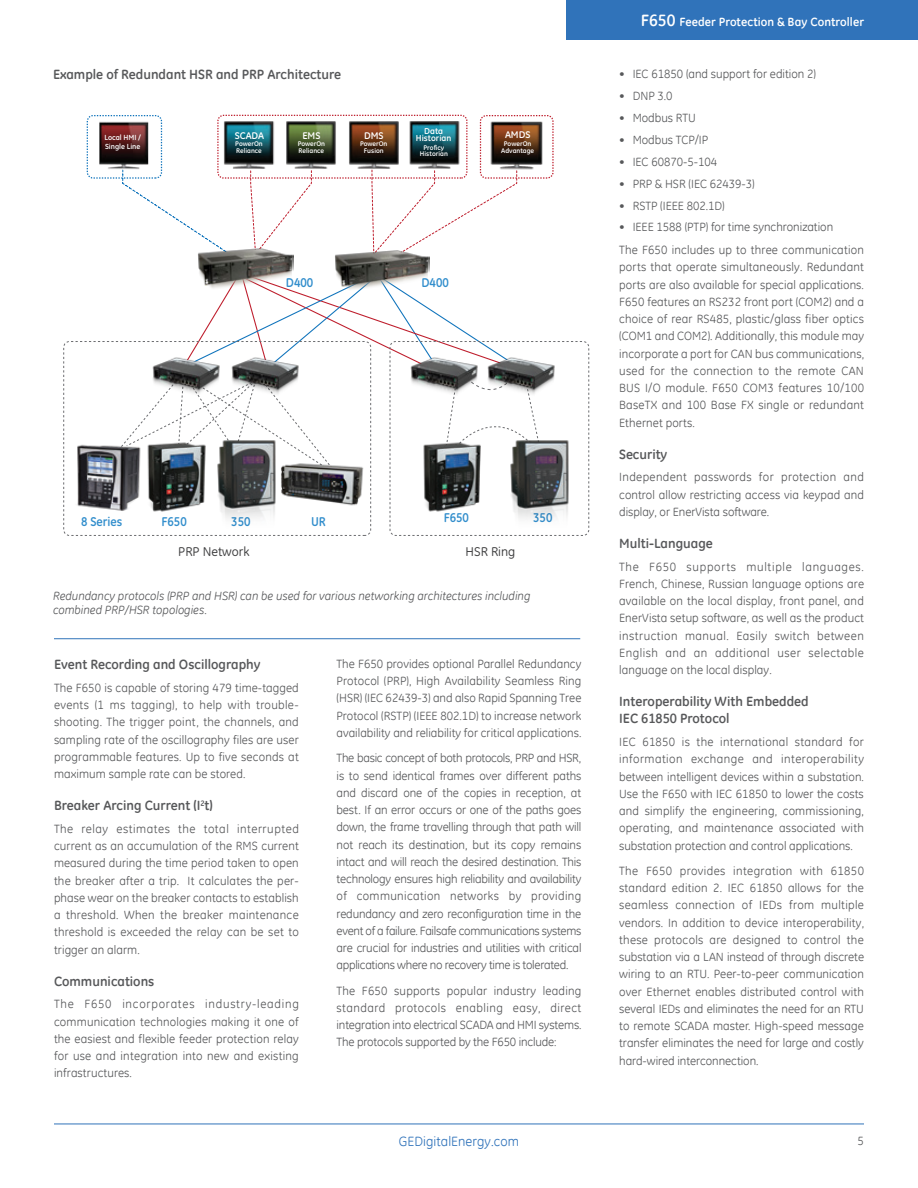
<style>
.page{position:relative;width:918px;height:1188px;background:#fff}
.page>*{position:absolute;margin:0;border:0;box-sizing:border-box;transform-origin:0 0}
.Sub-Section_heading{font:700 13.5px/17.2px "GE Inspira";color:#57585a}
.t1{font:13.5px "GE Inspira";letter-spacing:.005em;color:#3073ba}
.t2{font:700 13.05px "GE Inspira";color:#328ecc;scale:.93 1}
.t3{font:13.05px "GE Inspira";color:#3e3e3f}
.Copy{font:12px/17.2px "GE Inspira";color:#57585a;text-align:justify}
.Annotaions{font:italic 12px/13.5px "GE Inspira";color:#57585a}
.t4{font:700 12px "GE Inspira";letter-spacing:.005em;color:#fff}
.t5{font:700 9.9px "GE Inspira";color:#fff}
.t6{font:700 8.7px/7.5px "GE Inspira";color:#fff;text-align:center}
.t7{font:700 7.5px/9px "GE Inspira";color:#fff}
.t8{font:700 6.9px/6.9px "GE Inspira";color:#fff;text-align:center}
.s1{font-size:16.5px}
</style>
<div class="page">
<div style="left:566px;top:0;width:352px;height:40px;background:#3073ba"></div>
<hr style="left:54px;top:1124px;width:810px;height:1px;background:#3073ba">
<hr style="left:54px;top:638px;width:526px;height:1px;background:#3073ba">
<svg style="left:250px;top:170px;width:62px;height:87px"></svg>
<svg style="left:160px;top:169px;width:62px;height:77px"></svg>
<img style="left:224px;top:121px;width:236px;height:47px">
<img style="left:99px;top:117px;width:61px;height:92px">
<img style="left:490px;top:121px;width:60px;height:56px">
<div style="left:480px;top:115px;width:74px;height:64px;border:1px dashed #be1d2c;border-radius:6px"></div>
<div style="left:217px;top:115px;width:250px;height:64px;border:1px dashed #be1d2c;border-radius:6px"></div>
<div style="left:87px;top:115px;width:75px;height:64px;border:1px dashed #1074bc;border-radius:6px"></div>
<svg style="left:371px;top:169px;width:147px;height:78px"></svg>
<img style="left:198px;top:246px;width:95px;height:28px">
<img style="left:335px;top:247px;width:95px;height:27px">
<img style="left:160px;top:470px;width:45px;height:42px">
<img style="left:423px;top:470px;width:57px;height:42px">
<img style="left:217px;top:470px;width:52px;height:49px">
<img style="left:510px;top:440px;width:59px;height:79px">
<img style="left:77px;top:444px;width:83px;height:68px">
<img style="left:269px;top:470px;width:94px;height:46px">
<div style="left:63px;top:341px;width:308px;height:195px;border:1px dashed #6c6d70;border-radius:6px"></div>
<div style="left:390px;top:341px;width:199px;height:195px;border:1px dashed #6c6d70;border-radius:6px"></div>
<svg style="left:118px;top:274px;width:423px;height:196px"></svg>
<img style="left:405px;top:348px;width:150px;height:72px">
<p class="Sub-Section_heading" style="left:53px;top:66px;width:290px">Example of Redundant HSR and PRP Architecture</p>
<p class="t6" style="left:416px;top:127px;width:37px">Data<br>Historian</p>
<p class="t5" style="left:302px;top:129px;width:19px">EMS</p>
<p class="t5" style="left:364px;top:129px;width:21px">DMS</p>
<p class="t5" style="left:505px;top:128px;width:27px">AMDS</p>
<p class="t7" style="left:104px;top:133px;width:38px">Local HMI /<br>Single Line</p>
<p class="t5" style="left:235px;top:129px;width:31px">SCADA</p>
<p class="t8" style="left:235px;top:140px;width:29px;text-align:left">PowerOn<br>Reliance</p>
<p class="t8" style="left:298px;top:140px;width:29px;text-align:left">PowerOn<br>Reliance</p>
<p class="t8" style="left:360px;top:140px;width:29px">PowerOn<br>Fusion</p>
<p class="t8" style="left:501px;top:140px;width:34px">PowerOn<br>Advantage</p>
<p class="t8" style="left:420px;top:144px;width:29px">Proficy<br>Historian</p>
<p class="t2" style="left:286px;top:274px;width:31px">D400</p>
<p class="t2" style="left:421px;top:274px;width:31px">D400</p>
<p class="t2" style="left:81px;top:513px;width:46px">8 Series</p>
<p class="t2" style="left:161px;top:513px;width:29px">F650</p>
<p class="t2" style="left:231px;top:513px;width:22px">350</p>
<p class="t2" style="left:311px;top:513px;width:17px">UR</p>
<p class="t2" style="left:444px;top:509px;width:29px">F650</p>
<p class="t2" style="left:533px;top:509px;width:22px">350</p>
<p class="t3" style="left:178px;top:544px;width:73px">PRP Network</p>
<p class="t3" style="left:466px;top:544px;width:51px">HSR Ring</p>
<p class="Annotaions" style="left:53px;top:589px;width:479px">Redundancy protocols (PRP and HSR) can be used for various networking architectures including combined PRP/HSR topologies.</p>
<p class="Sub-Section_heading" style="left:54px;top:656px;width:208px">Event Recording and Oscillography</p>
<p class="Copy" style="left:54px;top:679px;width:246px">The F650 is capable of storing 479 time-tagged events (1 ms tagging), to help with trouble&shy;shooting. The trigger point, the channels, and sampling rate of the oscillography files are user programmable features. Up to five seconds at maximum sample rate can be stored.</p>
<p class="Sub-Section_heading" style="left:54px;top:797px;width:160px">Breaker Arcing Current (I<sup>2</sup>t)</p>
<p class="Copy" style="left:54px;top:820px;width:246px">The relay estimates the total interrupted current as an accumulation of the RMS current measured during the time period taken to open the breaker after a trip. It calculates the per&shy;phase wear on the breaker contacts to establish a threshold. When the breaker maintenance threshold is exceeded the relay can be set to trigger an alarm.</p>
<p class="Sub-Section_heading" style="left:54px;top:972px;width:102px">Communications</p>
<p class="Copy" style="left:54px;top:995px;width:246px">The F650 incorporates industry-leading communication technologies making it one of the easiest and flexible feeder protection relay for use and integration into new and existing infrastructures.</p>
<p class="Copy" style="left:337px;top:655px;width:246px">The F650 provides optional Parallel Redundancy Protocol (PRP), High Availability Seamless Ring (HSR) (IEC 62439-3) and also Rapid Spanning Tree Protocol (RSTP) (IEEE 802.1D) to increase network availability and reliability for critical applications.</p>
<p class="Copy" style="left:337px;top:749px;width:246px">The basic concept of both protocols, PRP and HSR, is to send identical frames over different paths and discard one of the copies in reception, at best. If an error occurs or one of the paths goes down, the frame travelling through that path will not reach its destination, but its copy remains intact and will reach the desired destination. This technology ensures high reliability and availability of communication networks by providing redundancy and zero reconfiguration time in the event of a failure. Failsafe communications systems are crucial for industries and utilities with critical applications where no recovery time is tolerated.</p>
<p class="Copy" style="left:337px;top:982px;width:246px">The F650 supports popular industry leading standard protocols enabling easy, direct integration into electrical SCADA and HMI systems.<br>The protocols supported by the F650 include:</p>
<p class="t4" style="left:641px;top:15px;width:225px"><span class="s1">F650</span> Feeder Protection &amp; Bay Controller</p>
<p class="Copy" style="left:619px;top:65px;width:198px">• IEC 61850 (and support for edition 2)</p>
<p class="Copy" style="left:619px;top:87px;width:55px">• DNP 3.0</p>
<p class="Copy" style="left:619px;top:109px;width:78px">• Modbus RTU</p>
<p class="Copy" style="left:619px;top:131px;width:91px">• Modbus TCP/IP</p>
<p class="Copy" style="left:619px;top:153px;width:100px">• IEC 60870-5-104</p>
<p class="Copy" style="left:619px;top:175px;width:137px">• PRP &amp; HSR (IEC 62439-3)</p>
<p class="Copy" style="left:619px;top:196px;width:107px">• RSTP (IEEE 802.1D)</p>
<p class="Copy" style="left:619px;top:218px;width:216px">• IEEE 1588 (PTP) for time synchronization</p>
<p class="Copy" style="left:619px;top:241px;width:246px">The F650 includes up to three communication ports that operate simultaneously. Redundant ports are also available for special applications.<br>F650 features an RS232 front port (COM2) and a choice of rear RS485, plastic/glass fiber optics (COM1 and COM2). Additionally, this module may incorporate a port for CAN bus communications, used for the connection to the remote CAN BUS I/O module. F650 COM3 features 10/100<br>BaseTX and 100 Base FX single or redundant Ethernet ports.</p>
<p class="Sub-Section_heading" style="left:619px;top:445px;width:50px">Security</p>
<p class="Copy" style="left:619px;top:468px;width:246px">Independent passwords for protection and control allow restricting access via keypad and display, or EnerVista software.</p>
<p class="Sub-Section_heading" style="left:619px;top:534px;width:95px">Multi-Language</p>
<p class="Copy" style="left:619px;top:558px;width:246px">The F650 supports multiple languages.<br>French, Chinese, Russian language options are available on the local display, front panel, and EnerVista setup software, as well as the product instruction manual. Easily switch between English and an additional user selectable language on the local display.</p>
<p class="Sub-Section_heading" style="left:619px;top:693px;width:191px">Interoperability With Embedded<br>IEC 61850 Protocol</p>
<p class="Copy" style="left:619px;top:733px;width:246px">IEC 61850 is the international standard for information exchange and interoperability between intelligent devices within a substation.<br>Use the F650 with IEC 61850 to lower the costs and simplify the engineering, commissioning, operating, and maintenance associated with substation protection and control applications.</p>
<p class="Copy" style="left:619px;top:862px;width:246px">The F650 provides integration with 61850 standard edition 2. IEC 61850 allows for the seamless connection of IEDs from multiple vendors. In addition to device interoperability, these protocols are designed to control the substation via a LAN instead of through discrete wiring to an RTU. Peer-to-peer communication over Ethernet enables distributed control with several IEDs and eliminates the need for an RTU to remote SCADA master. High-speed message transfer eliminates the need for large and costly hard-wired interconnection.</p>
<p class="t1" style="left:399px;top:1132px;width:122px">GEDigitalEnergy.com</p>
<p class="Copy" style="left:858px;top:1131px;width:8px">5</p>
</div>
